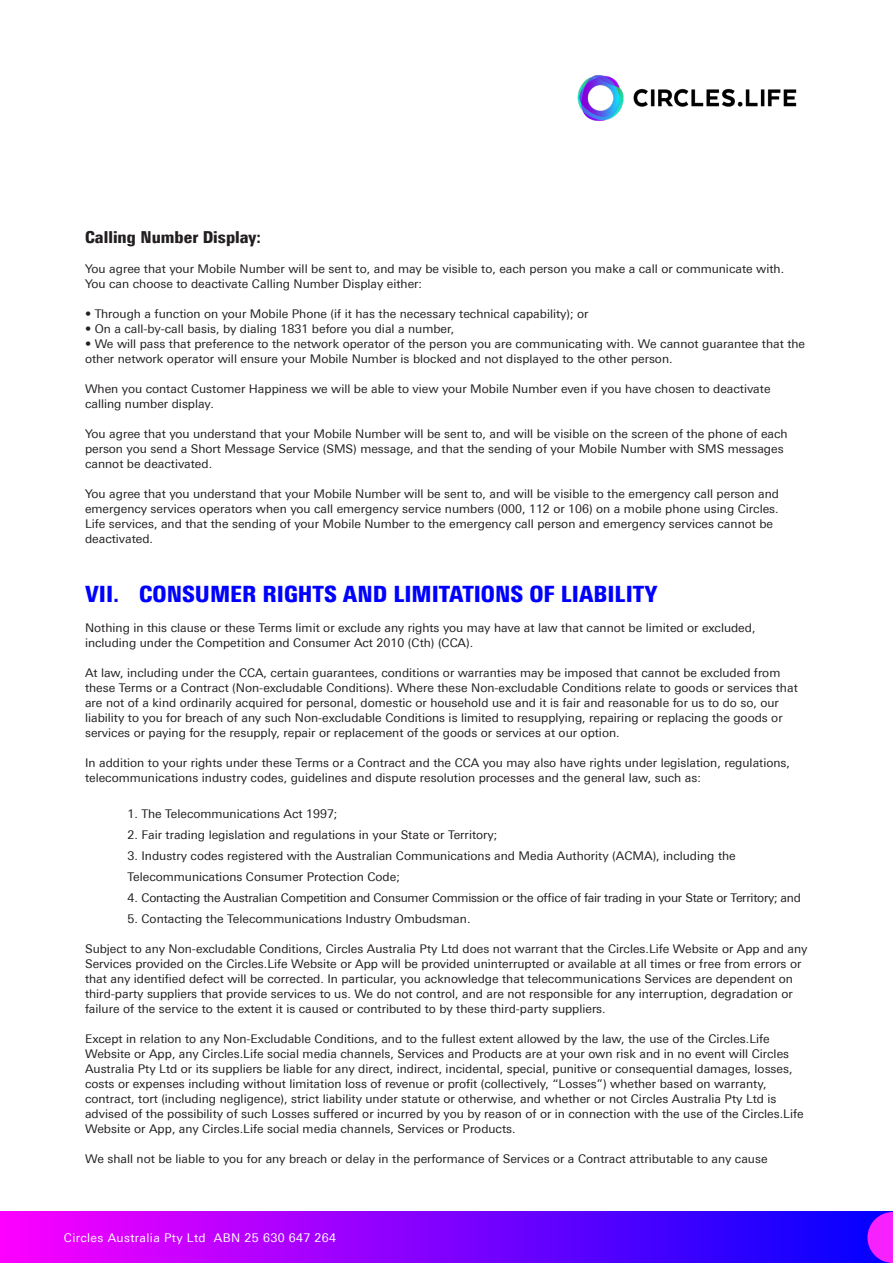
<style>
.page{position:relative;width:893px;height:1263px;background:#fff}
.page>*{position:absolute;margin:0;border:0;box-sizing:border-box;transform-origin:0 0}
.t1{font:900 condensed 22.5px "Univers Next Pro";color:#00f}
.t2{font:900 condensed 16.5px "Univers Next Pro";color:#231f20}
.t3{font:12px/15px "Univers Next Pro";color:#231f20}
.t4{font:12px "Univers Next Pro";letter-spacing:-.02em;color:#231f20}
.t5{font:12px "Univers Next Pro";letter-spacing:.03em;color:#fff}
</style>
<div class="page">
<img style="left:577px;top:75px;width:220px;height:46px">
<div style="left:0;top:1212px;width:893px;height:51px;background:linear-gradient(to right,#fd00ff,#00f)"></div>
<svg style="left:867px;top:1212px;width:26px;height:51px"></svg>
<p class="t2" style="left:85px;top:227px;width:177px">Calling Number Display:</p>
<p class="t3" style="left:85px;top:262px;width:701px">You agree that your Mobile Number will be sent to, and may be visible to, each person you make a call or communicate with.<br>You can choose to deactivate Calling Number Display either:</p>
<p class="t3" style="left:85px;top:307px;width:505px">• Through a function on your Mobile Phone (if it has the necessary technical capability); or</p>
<p class="t3" style="left:85px;top:322px;width:371px">• On a call-by-call basis, by dialing 1831 before you dial a number,</p>
<p class="t3" style="left:85px;top:337px;width:722px">• We will pass that preference to the network operator of the person you are communicating with. We cannot guarantee that the other network operator will ensure your Mobile Number is blocked and not displayed to the other person.</p>
<p class="t3" style="left:85px;top:382px;width:687px">When you contact Customer Happiness we will be able to view your Mobile Number even if you have chosen to deactivate calling number display.</p>
<p class="t3" style="left:85px;top:427px;width:704px">You agree that you understand that your Mobile Number will be sent to, and will be visible on the screen of the phone of each person you send a Short Message Service (SMS) message, and that the sending of your Mobile Number with SMS messages cannot be deactivated.</p>
<p class="t3" style="left:85px;top:487px;width:695px">You agree that you understand that your Mobile Number will be sent to, and will be visible to the emergency call person and emergency services operators when you call emergency service numbers (000, 112 or 106) on a mobile phone using Circles.<br>Life services, and that the sending of your Mobile Number to the emergency call person and emergency services cannot be deactivated.</p>
<p class="t1" style="left:85px;top:580px;width:574px">VII. CONSUMER RIGHTS AND LIMITATIONS OF LIABILITY</p>
<p class="t3" style="left:85px;top:620px;width:672px">Nothing in this clause or these Terms limit or exclude any rights you may have at law that cannot be limited or excluded, including under the Competition and Consumer Act 2010 (Cth) (CCA).</p>
<p class="t3" style="left:85px;top:665px;width:714px">At law, including under the CCA, certain guarantees, conditions or warranties may be imposed that cannot be excluded from these Terms or a Contract (Non-excludable Conditions). Where these Non-excludable Conditions relate to goods or services that are not of a kind ordinarily acquired for personal, domestic or household use and it is fair and reasonable for us to do so, our liability to you for breach of any such Non-excludable Conditions is limited to resupplying, repairing or replacing the goods or services or paying for the resupply, repair or replacement of the goods or services at our option.</p>
<p class="t3" style="left:85px;top:755px;width:706px">In addition to your rights under these Terms or a Contract and the CCA you may also have rights under legislation, regulations, telecommunications industry codes, guidelines and dispute resolution processes and the general law, such as:</p>
<p class="t3" style="left:128px;top:806px;width:211px">1. The Telecommunications Act 1997;</p>
<p class="t3" style="left:128px;top:827px;width:371px">2. Fair trading legislation and regulations in your State or Territory;</p>
<p class="t3" style="left:128px;top:845px;width:610px;line-height:21px">3. Industry codes registered with the Australian Communications and Media Authority (ACMA), including the<br>Telecommunications Consumer Protection Code;</p>
<p class="t4" style="left:128px;top:891px;width:675px">4. Contacting the Australian Competition and Consumer Commission or the office of fair trading in your State or Territory; and</p>
<p class="t3" style="left:128px;top:911px;width:344px">5. Contacting the Telecommunications Industry Ombudsman.</p>
<p class="t3" style="left:85px;top:941px;width:724px">Subject to any Non-excludable Conditions, Circles Australia Pty Ltd does not warrant that the Circles.Life Website or App and any Services provided on the Circles.Life Website or App will be provided uninterrupted or available at all times or free from errors or that any identified defect will be corrected. In particular, you acknowledge that telecommunications Services are dependent on third-party suppliers that provide services to us. We do not control, and are not responsible for any interruption, degradation or failure of the service to the extent it is caused or contributed to by these third-party suppliers.</p>
<p class="t3" style="left:85px;top:1031px;width:720px">Except in relation to any Non-Excludable Conditions, and to the fullest extent allowed by the law, the use of the Circles.Life Website or App, any Circles.Life social media channels, Services and Products are at your own risk and in no event will Circles Australia Pty Ltd or its suppliers be liable for any direct, indirect, incidental, special, punitive or consequential damages, losses, costs or expenses including without limitation loss of revenue or profit (collectively, “Losses”) whether based on warranty, contract, tort (including negligence), strict liability under statute or otherwise, and whether or not Circles Australia Pty Ltd is advised of the possibility of such Losses suffered or incurred by you by reason of or in connection with the use of the Circles.Life Website or App, any Circles.Life social media channels, Services or Products.</p>
<p class="t3" style="left:85px;top:1151px;width:684px">We shall not be liable to you for any breach or delay in the performance of Services or a Contract attributable to any cause</p>
<p class="t5" style="left:64px;top:1231px;width:274px">Circles Australia Pty Ltd ABN 25 630 647 264</p>
</div>
